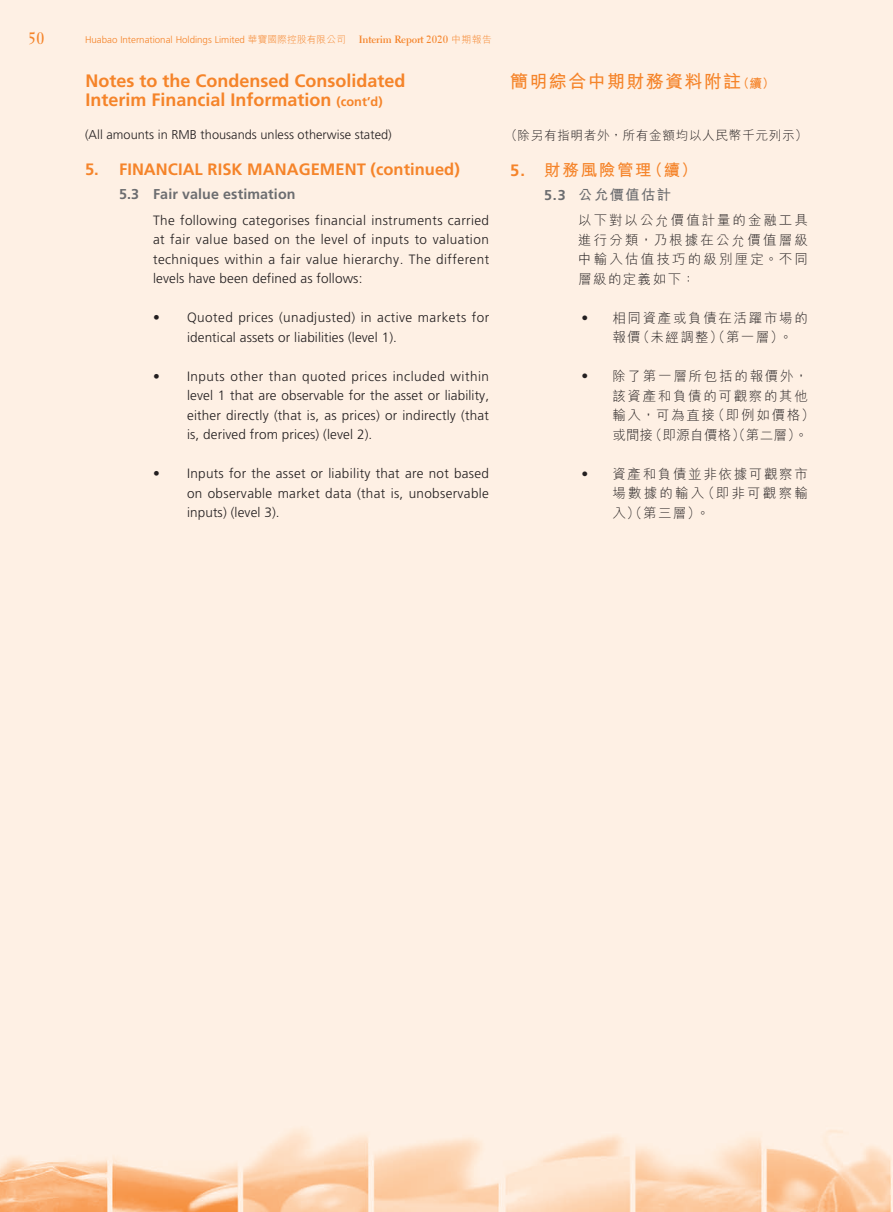
<style>
.page{position:relative;width:893px;height:1212px;background:#fff}
.page>*{position:absolute;margin:0;border:0;box-sizing:border-box;transform-origin:0 0}
.t1{font:700 18px/19.2px "Frutiger LT Std";color:#f5842a}
.t2{font:700 18px "M Hei HK";letter-spacing:.075em;color:#f5842a}
._01_H1{font:700 16.5px "Frutiger LT Std";letter-spacing:.005em;color:#f5842a}
._01_H1_C{font:700 16.5px "M Hei HK";letter-spacing:.105em;color:#f5842a}
.t3{font:700 16.5px "Electra LT Std";color:#f5842a;scale:.92 1}
._02_H2{font:700 14.25px "Frutiger LT Std";letter-spacing:.01em;color:#6c6d70}
._02_H2_C{font:700 14.25px "M Hei HK";letter-spacing:.105em;color:#6c6d70}
._00_txt{font:300 13.5px/19.5px "Frutiger LT Std";letter-spacing:.015em;color:#231f20;text-align:justify}
._00_txt_C{font:300 13.5px/19.5px "M Hei HK";letter-spacing:.13em;color:#231f20;text-align:justify}
._00_txt-2{font:300 13.5px/19.5px "Frutiger LT Std";letter-spacing:.035em;color:#231f20}
.t4{font:300 12.75px "Frutiger LT Std";letter-spacing:.005em;color:#231f20}
.t5{font:300 12.75px "M Hei HK";letter-spacing:.045em;color:#231f20}
.t6{font:300 9.75px "Frutiger LT Std";color:#f5842a}
.s1{font-family:"M Hei HK"}
.s2{font-family:"Electra LT Std";font-weight:700;font-size:10.5px}
.s3{font-size:12.75px}
.s4{font-family:"Frutiger LT Std"}
</style>
<div class="page">
<div style="left:0;top:0;width:892px;height:1212px;background:#fef0e4"></div>
<p class="t3" style="left:28px;top:28px;width:19px">50</p>
<p class="t6" style="left:85px;top:34px;width:408px">Huabao International Holdings Limited <span class="s1">華寶國際控股有限公司</span> <span class="s2">Interim Report 2020</span> <span class="s1">中期報告</span></p>
<h1 class="t1" style="left:85px;top:71px;width:322px">Notes to the Condensed Consolidated<br>Interim Financial Information <span class="s3">(cont’d)</span></h1>
<h1 class="t2" style="left:510px;top:68px;width:266px">簡明綜合中期財務資料附註<span class="s3">（續）</span></h1>
<p class="t4" style="left:85px;top:127px;width:308px">(All amounts in RMB thousands unless otherwise stated)</p>
<p class="t5" style="left:505px;top:126px;width:304px">（除另有指明者外，所有金額均以人民幣千元列示）</p>
<p class="_01_H1" style="left:85px;top:160px;width:376px">5. FINANCIAL RISK MANAGEMENT (continued)</p>
<p class="_02_H2" style="left:119px;top:186px;width:178px">5.3 Fair value estimation</p>
<p class="_00_txt" style="left:153px;top:210px;width:338px">The following categorises financial instruments carried at fair value based on the level of inputs to valuation techniques within a fair value hierarchy. The different levels have been defined as follows:</p>
<p class="_00_txt-2" style="left:187px;top:308px;width:304px;text-indent:-34px">• Quoted prices (unadjusted) in active markets for identical assets or liabilities (level 1).</p>
<p class="_00_txt" style="left:187px;top:366px;width:303px;text-indent:-34px">• Inputs other than quoted prices included within level 1 that are observable for the asset or liability, either directly (that is, as prices) or indirectly (that is, derived from prices) (level 2).</p>
<p class="_00_txt" style="left:187px;top:464px;width:303px;text-indent:-34px">• Inputs for the asset or liability that are not based on observable market data (that is, unobservable inputs) (level 3).</p>
<p class="_01_H1_C" style="left:510px;top:158px;width:189px"><span class="s4">5.</span> 財務風險管理（續）</p>
<p class="_02_H2_C" style="left:544px;top:185px;width:128px"><span class="s4">5.3</span> 公允價值估計</p>
<p class="_00_txt_C" style="left:578px;top:210px;width:231px">以下對以公允價值計量的金融工具進行分類，乃根據在公允價值層級中輸入估值技巧的級別厘定。不同層級的定義如下：</p>
<p class="_00_txt_C" style="left:612px;top:308px;width:197px;text-indent:-34px">• 相同資產或負債在活躍市場的報價（未經調整）（第一層）。</p>
<p class="_00_txt_C" style="left:612px;top:366px;width:204px;text-align:left;text-indent:-34px">• 除了第一層所包括的報價外，該資產和負債的可觀察的其他輸入，可為直接（即例如價格）或間接（即源自價格）（第二層）。</p>
<p class="_00_txt_C" style="left:612px;top:464px;width:197px;text-indent:-34px">• 資產和負債並非依據可觀察市場數據的輸入（即非可觀察輸入）（第三層）。</p>
</div>
